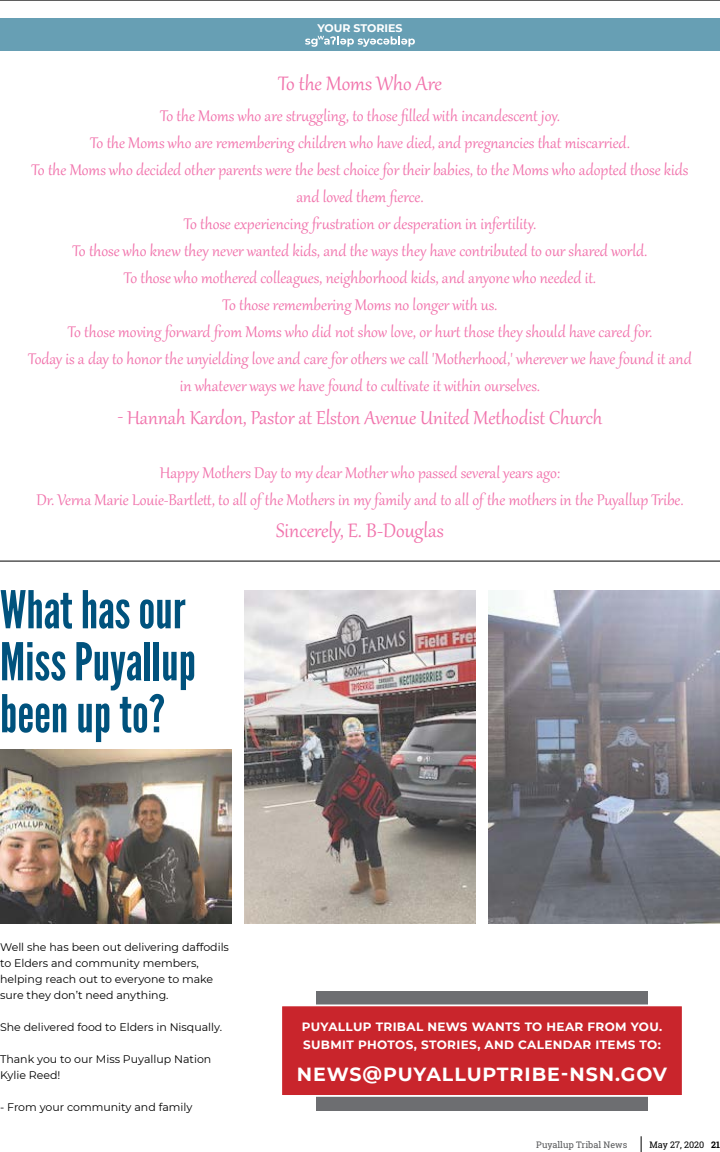
<style>
.page{position:relative;width:720px;height:1152px;background:#fff}
.page>*{position:absolute;margin:0;border:0;box-sizing:border-box;transform-origin:0 0}
.t1{font:52px/52px "League Gothic";color:#00527d}
.t2{font:24px "Gabriola";color:#f173ac}
.t3{font:23px "Gabriola";color:#f173ac}
.t4{font:19px/27px "Gabriola";color:#f173ac;text-align:center}
.t5{font:700 19px "Montserrat";letter-spacing:.05em;color:#fff}
.t6{font:700 12px/18px "Montserrat";letter-spacing:.03em;color:#fff}
.t7{font:11px/16px "Montserrat";color:#000}
.t8{font:700 11px "Montserrat";color:#fff}
.t9{font:9px "Roboto Slab";color:#58595b}
.t10{font:9px "Roboto Slab";color:#000}
.s1{font-weight:700}
</style>
<div class="page">
<svg style="left:641px;top:1136px;width:1px;height:16px"></svg>
<div style="left:0;top:18px;width:720px;height:32px;background:#679fb4"></div>
<svg style="left:305px;top:36px;width:110px;height:11px"></svg>
<div style="left:316px;top:991px;width:332px;height:120px;background:#6d6e71"></div>
<div style="left:280px;top:1005px;width:404px;height:92px;background:#c9252c;border:2px solid #fff"></div>
<hr style="left:0;top:0;width:720px;height:1px;background:#000">
<hr style="left:0;top:561px;width:720px;height:1px;background:#000">
<img style="left:244px;top:590px;width:232px;height:333px">
<img style="left:0;top:749px;width:232px;height:174px">
<img style="left:488px;top:590px;width:232px;height:333px">
<p class="t8" style="left:317px;top:20px;width:87px">YOUR STORIES</p>
<p class="t2" style="left:278px;top:68px;width:165px">To the Moms Who Are</p>
<p class="t4" style="left:28px;top:101px;width:665px">To the Moms who are struggling, to those filled with incandescent joy.<br>To the Moms who are remembering children who have died, and pregnancies that miscarried.<br>To the Moms who decided other parents were the best choice for their babies, to the Moms who adopted those kids and loved them fierce.<br>To those experiencing frustration or desperation in infertility.<br>To those who knew they never wanted kids, and the ways they have contributed to our shared world.<br>To those who mothered colleagues, neighborhood kids, and anyone who needed it.<br>To those remembering Moms no longer with us.<br>To those moving forward from Moms who did not show love, or hurt those they should have cared for.<br>Today is a day to honor the unyielding love and care for others we call 'Motherhood,' wherever we have found it and in whatever ways we have found to cultivate it within ourselves.</p>
<p class="t3" style="left:118px;top:403px;width:486px">- Hannah Kardon, Pastor at Elston Avenue United Methodist Church</p>
<p class="t4" style="left:36px;top:458px;width:649px">Happy Mothers Day to my dear Mother who passed several years ago:<br>Dr. Verna Marie Louie-Bartlett, to all of the Mothers in my family and to all of the mothers in the Puyallup Tribe.</p>
<p class="t2" style="left:276px;top:515px;width:169px">Sincerely, E. B-Douglas</p>
<h1 class="t1" style="left:0;top:584px;width:198px">What has our<br>Miss Puyallup been up to?</h1>
<p class="t7" style="left:0;top:938px;width:230px">Well she has been out delivering daffodils to Elders and community members, helping reach out to everyone to make sure they don’t need anything.</p>
<p class="t7" style="left:0;top:1018px;width:224px">She delivered food to Elders in Nisqually.</p>
<p class="t7" style="left:0;top:1050px;width:213px">Thank you to our Miss Puyallup Nation<br>Kylie Reed!</p>
<p class="t7" style="left:0;top:1098px;width:194px">‑ From your community and family</p>
<p class="t6" style="left:302px;top:1017px;width:362px">PUYALLUP TRIBAL NEWS WANTS TO HEAR FROM YOU.<br>SUBMIT PHOTOS, STORIES, AND CALENDAR ITEMS TO:</p>
<p class="t5" style="left:297px;top:1061px;width:372px">NEWS@PUYALLUPTRIBE-NSN.GOV</p>
<p class="t9" style="left:536px;top:1139px;width:92px">Puyallup Tribal News</p>
<p class="t10" style="left:650px;top:1139px;width:72px">May 27, 2020 <span class="s1">21</span></p>
</div>
